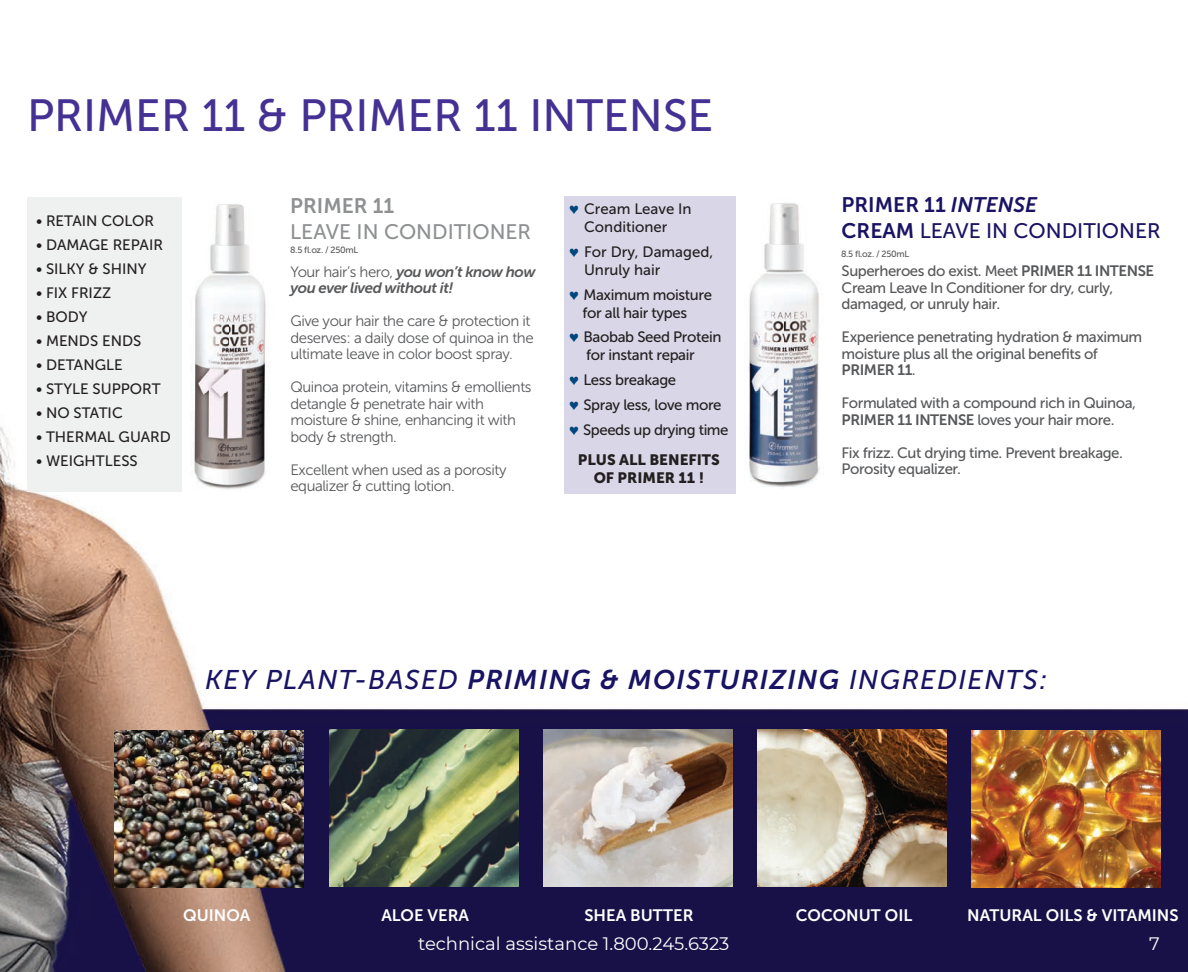
<style>
.page{position:relative;width:1188px;height:972px;background:#fff}
.page>*{position:absolute;margin:0;border:0;box-sizing:border-box;transform-origin:0 0}
.t1{font:45px "Museo Sans 500";color:#443193}
.t2{font:italic 27px "Museo Sans 500";letter-spacing:.05em;color:#191364}
.t3{font:21px "Museo Sans 500";color:#191364}
.t4{font:21px "Museo Sans 500";color:#8e9091}
.t5{font:21px "Museo Sans 700";color:#191364}
.t6{font:21px "Museo Sans 700";color:#8e9091}
.t7{font:18px "Montserrat";color:#fff}
.t8{font:16.5px "Museo Sans 700";color:#fff}
.t9{font:15px/16.5px "Museo Sans 500";letter-spacing:-.03em;color:#57585a}
.t10{font:15px/16.5px "Museo Sans 300";letter-spacing:-.03em;color:#57585a}
.t11{font:15px/18px "Museo Sans 500";color:#231f20;text-align:center}
.t12{font:15px/18px "Museo Sans 500";letter-spacing:-.025em;color:#231f20}
.t13{font:15px/18px "Museo Sans 900";color:#231f20;text-align:center}
.t14{font:italic 15px "Museo Sans 700";letter-spacing:-.03em;color:#57585a}
.t15{font:15px "Museo Sans 700";letter-spacing:-.03em;color:#57585a}
.t16{font:9px "Museo Sans 500";letter-spacing:-.03em;color:#57585a}
.s1{font-family:"Museo Sans 700";font-style:italic}
.s2{color:#00467e}
.s3{font-style:italic}
.s4{font-family:"Museo Sans 700"}
.s5{font-family:"Museo Sans 500"}
</style>
<div class="page">
<img style="left:0;top:196px;width:1188px;height:776px">
<img style="left:185px;top:198px;width:90px;height:294px">
<img style="left:739px;top:196px;width:91px;height:293px">
<img style="left:114px;top:731px;width:189px;height:157px">
<img style="left:329px;top:729px;width:189px;height:157px">
<img style="left:543px;top:729px;width:189px;height:157px">
<img style="left:757px;top:729px;width:189px;height:157px">
<img style="left:972px;top:731px;width:189px;height:157px">
<div style="left:27px;top:198px;width:154px;height:293px;background:#eff1f0"></div>
<div style="left:565px;top:197px;width:170px;height:297px;background:#d9d7e7"></div>
<h1 class="t1" style="left:27px;top:91px;width:688px">PRIMER 11 &amp; PRIMER 11 INTENSE</h1>
<p class="t11" style="left:36px;top:212px;width:120px">• RETAIN COLOR</p>
<p class="t11" style="left:36px;top:236px;width:129px">• DAMAGE REPAIR</p>
<p class="t11" style="left:36px;top:260px;width:112px">• SILKY &amp; SHINY</p>
<p class="t11" style="left:36px;top:284px;width:77px">• FIX FRIZZ</p>
<p class="t11" style="left:36px;top:308px;width:53px">• BODY</p>
<p class="t11" style="left:36px;top:332px;width:107px">• MENDS ENDS</p>
<p class="t11" style="left:36px;top:356px;width:88px">• DETANGLE</p>
<p class="t11" style="left:36px;top:380px;width:126px">• STYLE SUPPORT</p>
<p class="t11" style="left:36px;top:404px;width:88px">• NO STATIC</p>
<p class="t11" style="left:36px;top:428px;width:137px">• THERMAL GUARD</p>
<p class="t11" style="left:36px;top:452px;width:103px">• WEIGHTLESS</p>
<h3 class="t6" style="left:290px;top:194px;width:106px">PRIMER 11</h3>
<h3 class="t4" style="left:290px;top:220px;width:242px">LEAVE IN CONDITIONER</h3>
<p class="t10" style="left:290px;top:264px;width:247px">Your hair’s hero, <span class="s1">you won’t know how</span></p>
<p class="t14" style="left:290px;top:280px;width:165px">you ever lived without it!</p>
<p class="t10" style="left:290px;top:313px;width:245px">Give your hair the care &amp; protection it deserves: a daily dose of quinoa in the ultimate leave in color boost spray.</p>
<p class="t10" style="left:290px;top:379px;width:243px">Quinoa protein, vitamins &amp; emollients detangle &amp; penetrate hair with moisture &amp; shine, enhancing it with body &amp; strength.</p>
<p class="t10" style="left:290px;top:462px;width:218px">Excellent when used as a porosity equalizer &amp; cutting lotion.</p>
<p class="t16" style="left:290px;top:245px;width:70px">8.5 fl.oz. / 250mL</p>
<p class="t11" style="left:569px;top:200px;width:124px"><span class="s2">♥</span> Cream Leave In<br>Conditioner</p>
<p class="t11" style="left:584px;top:243px;width:131px;text-align:left;text-indent:-15px"><span class="s2">♥</span> For Dry, Damaged,<br>Unruly hair</p>
<p class="t12" style="left:583px;top:286px;width:131px;text-indent:-14px"><span class="s2">♥</span> Maximum moisture for all hair types</p>
<p class="t12" style="left:586px;top:328px;width:137px;text-indent:-17px"><span class="s2">♥</span> Baobab Seed Protein for instant repair</p>
<p class="t12" style="left:569px;top:368px;width:161px;line-height:24.8px"><span class="s2">♥</span> Less breakage<br><span class="s2">♥</span> Spray less, love more <span class="s2">♥</span> Speeds up drying time</p>
<p class="t13" style="left:578px;top:450px;width:143px">PLUS ALL BENEFITS<br>OF PRIMER 11 !</p>
<h3 class="t5" style="left:842px;top:194px;width:197px">PRIMER 11 <span class="s3">INTENSE</span></h3>
<h3 class="t3" style="left:842px;top:219px;width:320px"><span class="s4">CREAM</span> LEAVE IN CONDITIONER</h3>
<p class="t9" style="left:842px;top:263px;width:314px">Superheroes do exist. Meet <span class="s4">PRIMER 11 INTENSE<br></span>Cream Leave In Conditioner for dry, curly, damaged, or unruly hair.</p>
<p class="t9" style="left:842px;top:329px;width:302px">Experience penetrating hydration &amp; maximum moisture plus all the original benefits of</p>
<p class="t15" style="left:842px;top:362px;width:76px">PRIMER 11<span class="s5">.</span></p>
<p class="t9" style="left:842px;top:395px;width:296px">Formulated with a compound rich in Quinoa,<br><span class="s4">PRIMER 11 INTENSE</span> loves your hair more.</p>
<p class="t9" style="left:842px;top:444px;width:283px">Fix frizz. Cut drying time. Prevent breakage.<br>Porosity equalizer.</p>
<p class="t16" style="left:841px;top:249px;width:70px">8.5 fl.oz. / 250mL</p>
<h2 class="t2" style="left:205px;top:665px;width:844px">KEY PLANT-BASED <span class="s4">PRIMING &amp; MOISTURIZING</span> INGREDIENTS:</h2>
<p class="t8" style="left:183px;top:906px;width:69px">QUINOA</p>
<p class="t8" style="left:381px;top:906px;width:89px">ALOE VERA</p>
<p class="t8" style="left:585px;top:906px;width:111px">SHEA BUTTER</p>
<p class="t8" style="left:796px;top:906px;width:118px">COCONUT OIL</p>
<p class="t8" style="left:967px;top:906px;width:213px">NATURAL OILS &amp; VITAMINS</p>
<p class="t7" style="left:418px;top:932px;width:313px">technical assistance 1.800.245.6323</p>
<p class="t7" style="left:1149px;top:932px;width:12px">7</p>
</div>
